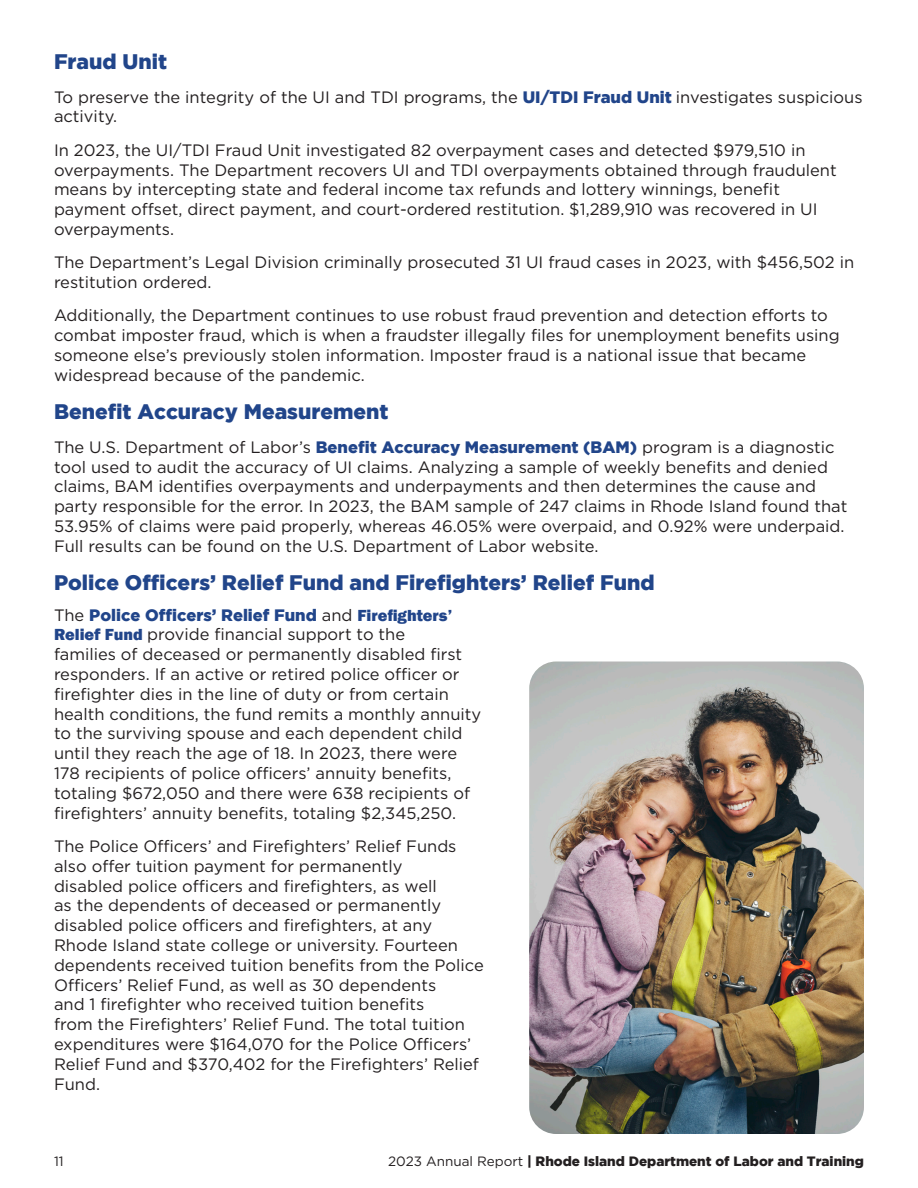
<style>
.page{position:relative;width:918px;height:1188px;background:#fff}
.page>*{position:absolute;margin:0;border:0;box-sizing:border-box;transform-origin:0 0}
.Body{font:900 21px "Gotham";color:#21458a}
.Sub_Sub-Headings{font:900 21px "Gotham";color:#21458a}
.Body-2{font:16.5px/19.8px "Gotham";color:#231f20}
.Body_2{font:16.5px/19.8px "Gotham";color:#231f20}
.t1{font:900 13.5px "Gotham";color:#231f20}
.t2{font:13.5px "Gotham";color:#231f20}
.s1{font-weight:900;color:#21458a}
.s2{font-family:"Franklin Gothic";font-weight:800;color:#21458a}
.s3{font-weight:400}
</style>
<div class="page">
<img style="left:529px;top:662px;width:335px;height:472px">
<p class="Body" style="left:54px;top:50px;width:115px">Fraud Unit</p>
<p class="Body-2" style="left:54px;top:87px;width:810px">To preserve the integrity of the UI and TDI programs, the <span class="s1">UI/TDI Fraud Unit</span> investigates suspicious activity.</p>
<p class="Body-2" style="left:54px;top:140px;width:784px">In 2023, the UI/TDI Fraud Unit investigated 82 overpayment cases and detected $979,510 in overpayments. The Department recovers UI and TDI overpayments obtained through fraudulent means by intercepting state and federal income tax refunds and lottery winnings, benefit payment offset, direct payment, and court-ordered restitution. $1,289,910 was recovered in UI overpayments.</p>
<p class="Body-2" style="left:54px;top:252px;width:802px">The Department’s Legal Division criminally prosecuted 31 UI fraud cases in 2023, with $456,502 in restitution ordered.</p>
<p class="Body-2" style="left:54px;top:305px;width:787px">Additionally, the Department continues to use robust fraud prevention and detection efforts to combat imposter fraud, which is when a fraudster illegally files for unemployment benefits using someone else’s previously stolen information. Imposter fraud is a national issue that became widespread because of the pandemic.</p>
<p class="Sub_Sub-Headings" style="left:54px;top:400px;width:336px">Benefit Accuracy Measurement</p>
<p class="Body-2" style="left:54px;top:437px;width:795px">The U.S. Department of Labor’s <span class="s1">Benefit Accuracy Measurement (BAM)</span> program is a diagnostic tool used to audit the accuracy of UI claims. Analyzing a sample of weekly benefits and denied claims, BAM identifies overpayments and underpayments and then determines the cause and party responsible for the error. In 2023, the BAM sample of 247 claims in Rhode Island found that 53.95% of claims were paid properly, whereas 46.05% were overpaid, and 0.92% were underpaid.<br>Full results can be found on the U.S. Department of Labor website.</p>
<p class="Body" style="left:54px;top:571px;width:602px">Police Officers’ Relief Fund and Firefighters’ Relief Fund</p>
<p class="Body-2" style="left:54px;top:605px;width:429px">The <span class="s1">Police Officers’ Relief Fund</span> and <span class="s2">Firefighters’ Relief Fund</span> provide financial support to the<br>families of deceased or permanently disabled first responders. If an active or retired police officer or firefighter dies in the line of duty or from certain health conditions, the fund remits a monthly annuity to the surviving spouse and each dependent child until they reach the age of 18. In 2023, there were 178 recipients of police officers’ annuity benefits, totaling $672,050 and there were 638 recipients of firefighters’ annuity benefits, totaling $2,345,250.</p>
<p class="Body_2" style="left:54px;top:836px;width:431px">The Police Officers’ and Firefighters’ Relief Funds also offer tuition payment for permanently<br>disabled police officers and firefighters, as well<br>as the dependents of deceased or permanently disabled police officers and firefighters, at any Rhode Island state college or university. Fourteen dependents received tuition benefits from the Police Officers’ Relief Fund, as well as 30 dependents<br>and 1 firefighter who received tuition benefits<br>from the Firefighters’ Relief Fund. The total tuition expenditures were $164,070 for the Police Officers’ Relief Fund and $370,402 for the Firefighters’ Relief Fund.</p>
<p class="t2" style="left:54px;top:1153px;width:11px">11</p>
<p class="t1" style="left:388px;top:1154px;width:477px"><span class="s3">2023 Annual Report</span> | Rhode Island Department of Labor and Training</p>
</div>
